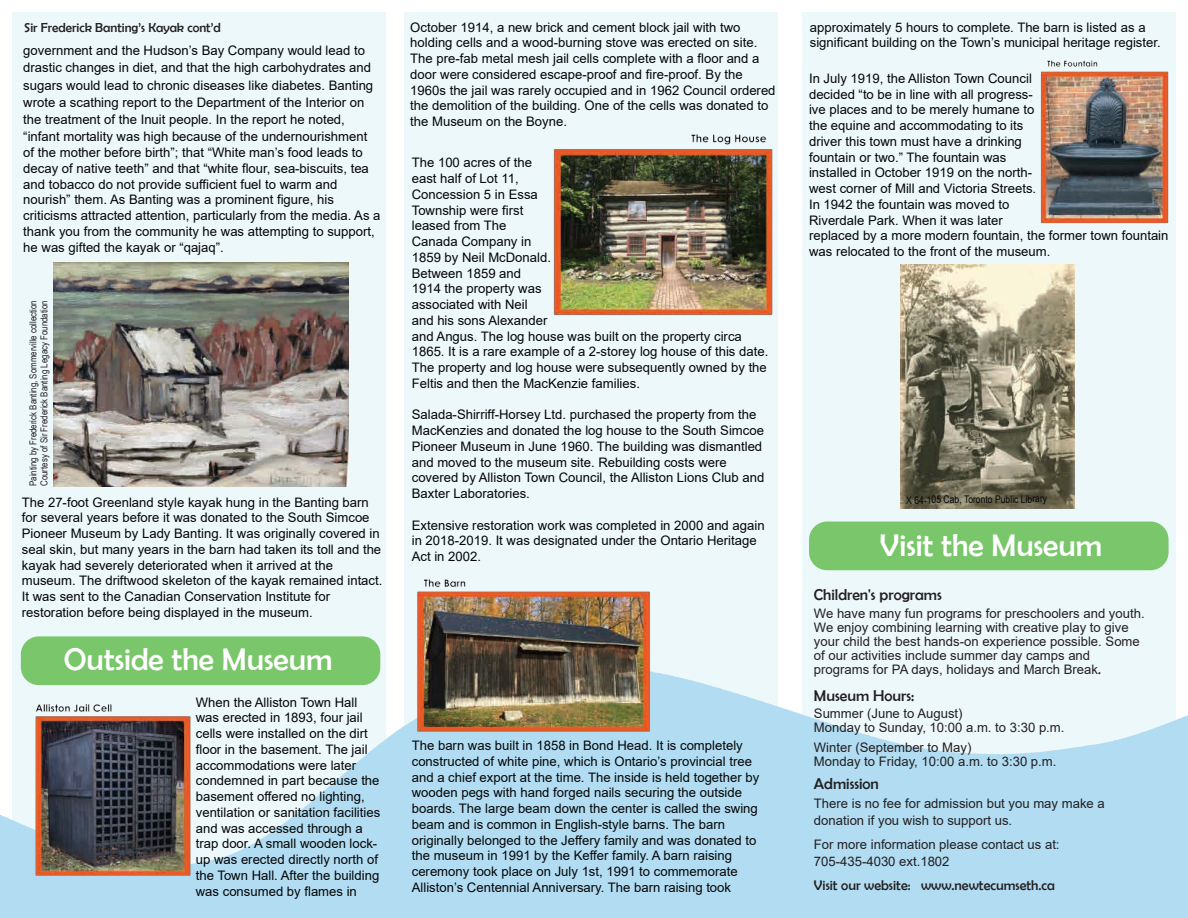
<style>
.page{position:relative;width:1188px;height:918px;background:#fff}
.page>*{position:absolute;margin:0;border:0;box-sizing:border-box;transform-origin:0 0}
.t1{font:31.5px "Berlin Sans FB";color:#fff}
.t2{font:15.75px "Berlin Sans FB";color:#231f20}
.t3{font:13.95px "Berlin Sans FB";color:#231f20}
.t4{font:13.05px/15.8px "Arial";color:#040505}
.t5{font:13.05px/15.8px "Arial";color:#050606}
.t6{font:13.05px/14px "Arial";color:#231f20}
.t7{font:13.05px "Berlin Sans FB";color:#231f20}
.t8{font:10.5px "Arial Narrow";color:#050605}
.t9{font:9.6px/10.9px "Arial Narrow";color:#231f20}
.s1{font-family:"Berlin Sans FB"}
</style>
<div class="page">
<div style="left:13px;top:12px;width:373px;height:894px;background:#edf8fb"></div>
<div style="left:404px;top:12px;width:374px;height:894px;background:#edf8fb"></div>
<div style="left:802px;top:12px;width:374px;height:894px;background:#edf8fb"></div>
<img style="left:0;top:599px;width:1188px;height:319px">
<img style="left:54px;top:263px;width:294px;height:223px">
<div style="left:21px;top:636px;width:359px;height:49px;background:#79c76a;border-radius:18px"></div>
<img style="left:22px;top:696px;width:177px;height:197px">
<img style="left:553px;top:134px;width:220px;height:182px">
<img style="left:398px;top:579px;width:272px;height:178px">
<img style="left:1040px;top:60px;width:129px;height:164px">
<div style="left:809px;top:522px;width:360px;height:48px;background:#79c76a;border-radius:18px"></div>
<img style="left:900px;top:264px;width:174px;height:244px">
<p class="t7" style="left:24px;top:20px;width:198px">Sir Frederick Banting’s Kayak cont’d</p>
<p class="t4" style="left:23px;top:42px;width:351px;line-height:17.2px">government and the Hudson’s Bay Company would lead to drastic changes in diet, and that the high carbohydrates and sugars would lead to chronic diseases like diabetes. Banting wrote a scathing report to the Department of the Interior on the treatment of the Inuit people. In the report he noted, “infant mortality was high because of the undernourishment</p>
<p class="t4" style="left:23px;top:144px;width:359px">of the mother before birth”; that “White man’s food leads to decay of native teeth” and that “white flour, sea-biscuits, tea and tobacco do not provide sufficient fuel to warm and nourish” them. As Banting was a prominent figure, his criticisms attracted attention, particularly from the media. As a thank you from the community he was attempting to support, he was gifted the kayak or “qajaq”.</p>
<p class="t9" style="left:27px;top:486px;width:187px;rotate:-90deg">Painting by Frederick Banting, Sommerville collection<br>Courtesy of Sir Frederick Banting Legacy Foundation</p>
<p class="t4" style="left:22px;top:494px;width:362px">The 27-foot Greenland style kayak hung in the Banting barn for several years before it was donated to the South Simcoe Pioneer Museum by Lady Banting. It was originally covered in seal skin, but many years in the barn had taken its toll and the kayak had severely deteriorated when it arrived at the museum. The driftwood skeleton of the kayak remained intact.<br>It was sent to the Canadian Conservation Institute for restoration before being displayed in the museum.</p>
<h1 class="t1" style="left:64px;top:642px;width:270px">Outside the Museum</h1>
<p class="t4" style="left:196px;top:694px;width:186px">When the Alliston Town Hall was erected in 1893, four jail cells were installed on the dirt floor in the basement. The jail accommodations were later condemned in part because the basement offered no lighting, ventilation or sanitation facilities and was accessed through a trap door. A small wooden lock&shy;up was erected directly north of the Town Hall. After the building was consumed by flames in</p>
<p class="t4" style="left:410px;top:19px;width:367px">October 1914, a new brick and cement block jail with two holding cells and a wood-burning stove was erected on site.<br>The pre-fab metal mesh jail cells complete with a floor and a door were considered escape-proof and fire-proof. By the 1960s the jail was rarely occupied and in 1962 Council ordered the demolition of the building. One of the cells was donated to the Museum on the Boyne.</p>
<p class="t4" style="left:412px;top:155px;width:358px">The 100 acres of the<br>east half of Lot 11,<br>Concession 5 in Essa<br>Township were first<br>leased from The<br>Canada Company in<br>1859 by Neil McDonald.<br>Between 1859 and<br>1914 the property was<br>associated with Neil<br>and his sons Alexander<br>and Angus. The log house was built on the property circa<br>1865. It is a rare example of a 2-storey log house of this date.<br>The property and log house were subsequently owned by the<br>Feltis and then the MacKenzie families.</p>
<p class="t4" style="left:412px;top:407px;width:354px">Salada-Shirriff-Horsey Ltd. purchased the property from the MacKenzies and donated the log house to the South Simcoe Pioneer Museum in June 1960. The building was dismantled and moved to the museum site. Rebuilding costs were covered by Alliston Town Council, the Alliston Lions Club and Baxter Laboratories.</p>
<p class="t4" style="left:412px;top:517px;width:354px">Extensive restoration work was completed in 2000 and again in 2018-2019. It was designated under the Ontario Heritage<br>Act in 2002.</p>
<p class="t5" style="left:412px;top:737px;width:349px">The barn was built in 1858 in Bond Head. It is completely constructed of white pine, which is Ontario’s provincial tree and a chief export at the time. The inside is held together by wooden pegs with hand forged nails securing the outside boards. The large beam down the center is called the swing beam and is common in English-style barns. The barn originally belonged to the Jeffery family and was donated to the museum in 1991 by the Keffer family. A barn raising ceremony took place on July 1st, 1991 to commemorate Alliston’s Centennial Anniversary. The barn raising took</p>
<p class="t5" style="left:810px;top:19px;width:352px">approximately 5 hours to complete. The barn is listed as a significant building on the Town’s municipal heritage register.</p>
<p class="t4" style="left:809px;top:70px;width:361px">In July 1919, the Alliston Town Council<br>decided “to be in line with all progress-<br>ive places and to be merely humane to<br>the equine and accommodating to its<br>driver this town must have a drinking<br>fountain or two.” The fountain was<br>installed in October 1919 on the north-<br>west corner of Mill and Victoria Streets.<br>In 1942 the fountain was moved to<br>Riverdale Park. When it was later<br>replaced by a more modern fountain, the former town fountain was relocated to the front of the museum.</p>
<p class="t8" style="left:906px;top:493px;width:142px;rotate:-1deg">X 64-105 Cab, Toronto Public Library</p>
<h1 class="t1" style="left:880px;top:528px;width:224px">Visit the Museum</h1>
<p class="t2" style="left:814px;top:586px;width:129px">Children's programs</p>
<p class="t6" style="left:814px;top:607px;width:332px">We have many fun programs for preschoolers and youth.<br>We enjoy combining learning with creative play to give your child the best hands-on experience possible. Some of our activities include summer day camps and programs for PA days, holidays and March Break<span class="s1">.</span></p>
<p class="t2" style="left:814px;top:687px;width:102px">Museum Hours:</p>
<p class="t6" style="left:814px;top:707px;width:252px">Summer (June to August)<br>Monday to Sunday, 10:00 a.m. to 3:30 p.m.</p>
<p class="t6" style="left:814px;top:740px;width:244px">Winter (September to May)<br>Monday to Friday, 10:00 a.m. to 3:30 p.m.</p>
<p class="t2" style="left:814px;top:775px;width:66px">Admission</p>
<p class="t6" style="left:814px;top:795px;width:292px;line-height:17px">There is no fee for admission but you may make a donation if you wish to support us.</p>
<p class="t6" style="left:814px;top:835px;width:247px;line-height:17px">For more information please contact us at:<br>705-435-4030 ext.1802</p>
<p class="t3" style="left:814px;top:877px;width:242px">Visit our website: www.newtecumseth.ca</p>
</div>
